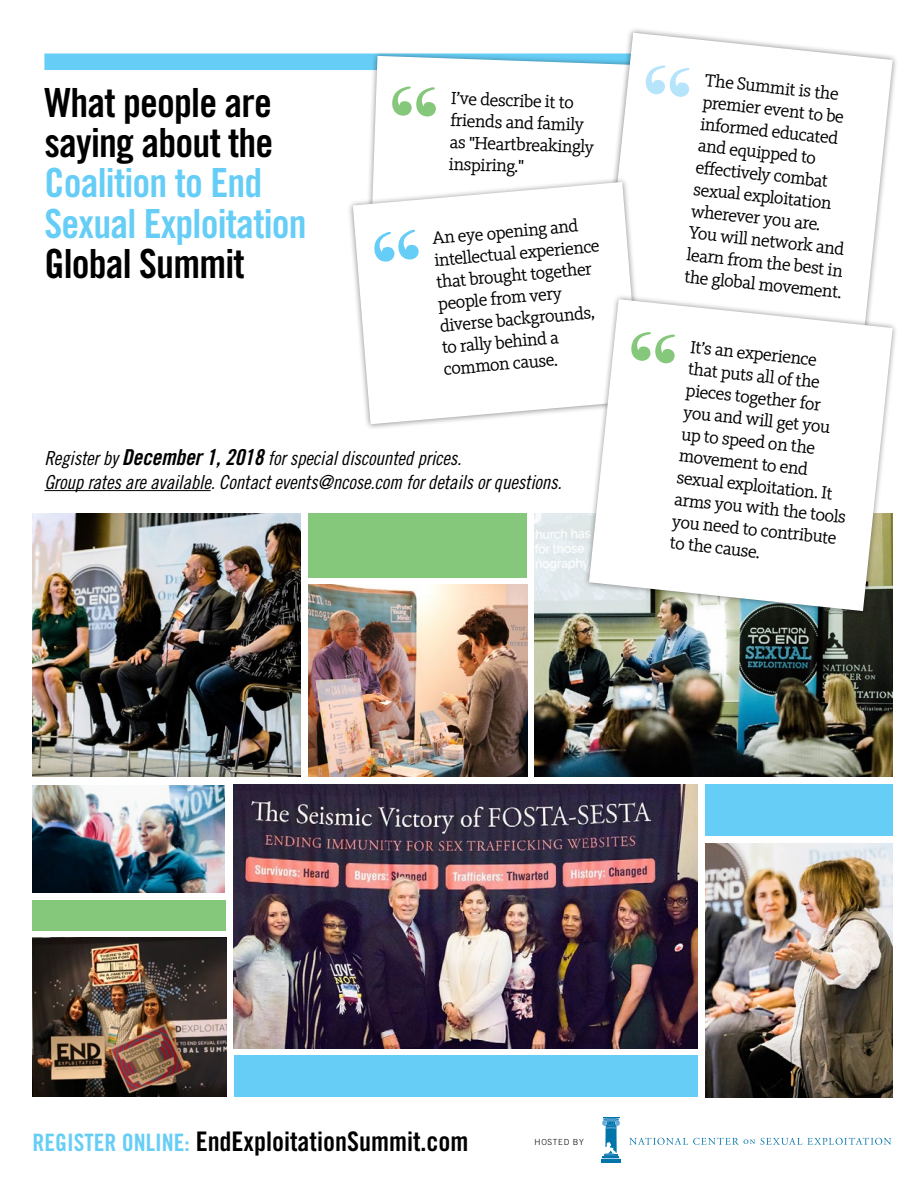
<style>
.page{position:relative;width:918px;height:1188px;background:#fff}
.page>*{position:absolute;margin:0;border:0;box-sizing:border-box;transform-origin:0 0}
.t1{font:40.2px/40.2px "Trade Gothic Bold Cond Twenty";letter-spacing:-.02em;color:#000}
.t2{font:40.2px/40.2px "Trade Gothic Bold Cond Twenty";letter-spacing:-.02em;color:#66cef6}
.t3{font:27px "Trade Gothic Bold Cond Twenty";color:#000}
.t4{font:19.35px/23.2px "Trade Gothic Cond Eighteen Obl";letter-spacing:-.01em;color:#000}
.t5{font:18.3px/21.9px "Kievit Slab Pro";color:#000}
.t6{font:300 8.4px "Trade Gothic";letter-spacing:.08em;color:#000}
.s1{font-family:"Trade Gothic Bold Cond Twenty Obl";font-size:21.9px}
.s2{font-size:24px;color:#66cef6}
</style>
<div class="page">
<img style="left:32px;top:513px;width:269px;height:264px">
<img style="left:535px;top:513px;width:358px;height:264px">
<div style="left:44px;top:54px;width:621px;height:16px;background:#66cef6"></div>
<div style="left:366px;top:50px;width:281px;height:170px;background:#000;opacity:.45"></div>
<div style="left:599px;top:27px;width:300px;height:310px;background:#fff"></div>
<svg style="left:605px;top:33px;width:288px;height:261px"></svg>
<div style="left:347px;top:176px;width:298px;height:254px;background:#000;opacity:.45"></div>
<svg style="left:353px;top:182px;width:287px;height:242px"></svg>
<img style="left:308px;top:585px;width:219px;height:192px">
<div style="left:308px;top:513px;width:219px;height:64px;background:#86c87b"></div>
<div style="left:705px;top:785px;width:188px;height:51px;background:#66cef6"></div>
<img style="left:234px;top:785px;width:464px;height:263px">
<img style="left:705px;top:843px;width:188px;height:255px">
<div style="left:234px;top:1056px;width:464px;height:41px;background:#66cef6"></div>
<hr style="left:44px;top:490px;width:167px;height:1px;background:#000">
<div style="left:583px;top:294px;width:316px;height:323px;background:#000;opacity:.45"></div>
<svg style="left:589px;top:299px;width:304px;height:312px"></svg>
<hr style="left:601px;top:1159px;width:20px;height:3px;background:#0075a9">
<svg style="left:602px;top:1117px;width:19px;height:42px"></svg>
<svg style="left:629px;top:1138px;width:262px;height:7px"></svg>
<div style="left:32px;top:900px;width:194px;height:30px;background:#86c87b"></div>
<img style="left:32px;top:938px;width:194px;height:159px">
<img style="left:32px;top:786px;width:193px;height:107px">
<svg style="left:372px;top:56px;width:319px;height:158px"></svg>
<svg style="left:373px;top:229px;width:46px;height:34px"></svg>
<svg style="left:630px;top:330px;width:47px;height:34px"></svg>
<h1 class="t1" style="left:44px;top:82px;width:231px">What people are saying about the</h1>
<h1 class="t2" style="left:44px;top:163px;width:264px">Coalition to End<br>Sexual Exploitation</h1>
<h1 class="t1" style="left:44px;top:243px;width:202px">Global Summit</h1>
<p class="t5" style="left:451px;top:87px;width:146px;rotate:2deg">I’ve describe it to friends and family as "Heartbreakingly inspiring."</p>
<p class="t5" style="left:431px;top:227px;width:167px;rotate:-5deg">An eye opening and intellectual experience that brought together people from very diverse backgrounds, to rally behind a common cause.</p>
<p class="t4" style="left:44px;top:447px;width:519px">Register by <span class="s1">December 1, 2018</span> for special discounted prices.<br>Group rates are available. Contact events@ncose.com for details or questions.</p>
<p class="t5" style="left:706px;top:69px;width:160px;rotate:6deg">The Summit is the premier event to be informed educated and equipped to<br>eff ectively combat sexual exploitation wherever you are.<br>You will network and learn from the best in the global movement.</p>
<p class="t5" style="left:692px;top:336px;width:174px;rotate:6deg">It’s an experience<br>that puts all of the pieces together for<br>you and will get you<br>up to speed on the movement to end sexual exploitation. It arms you with the tools you need to contribute to the cause.</p>
<h2 class="t3" style="left:32px;top:1125px;width:438px"><span class="s2">REGISTER ONLINE:</span> EndExploitationSummit.com</h2>
<p class="t6" style="left:535px;top:1137px;width:51px">HOSTED BY</p>
</div>
